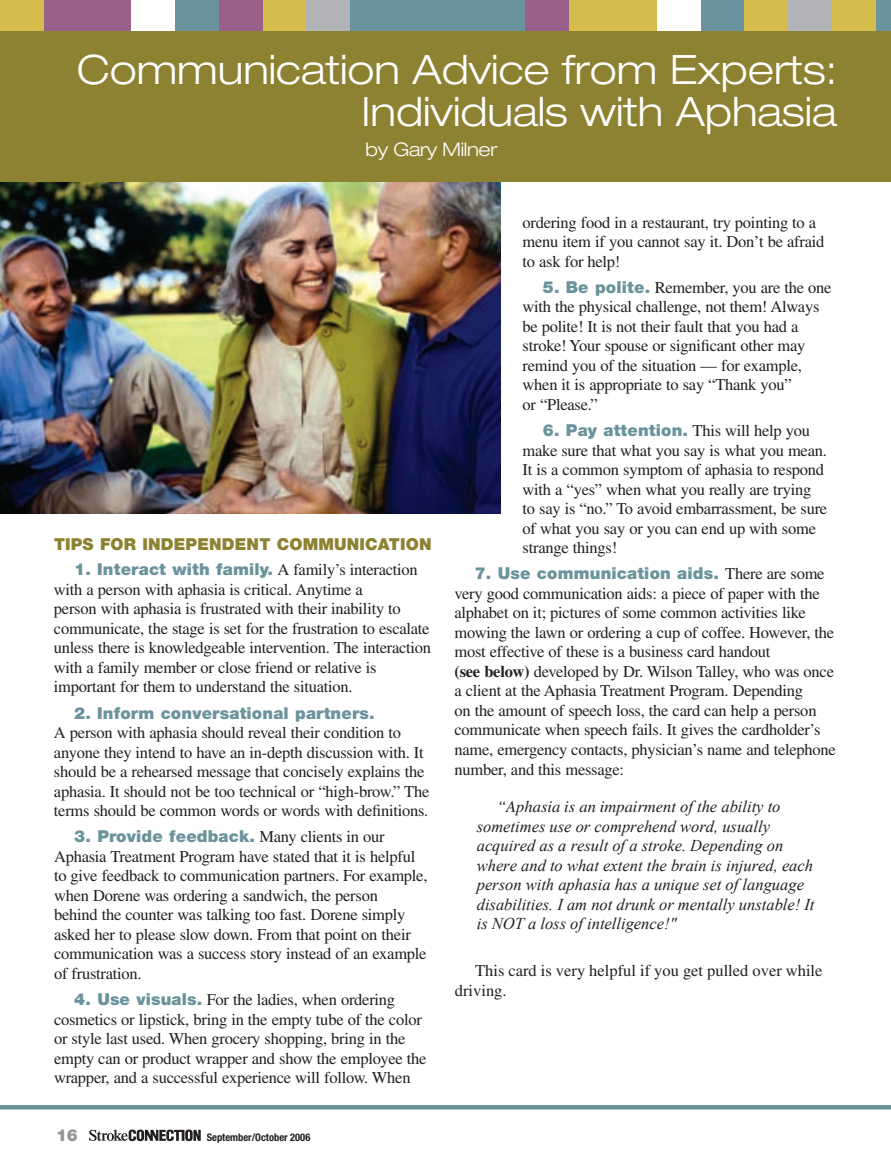
<style>
.page{position:relative;width:891px;height:1161px;background:#fff}
.page>*{position:absolute;margin:0;border:0;box-sizing:border-box;transform-origin:0 0}
.t1{font:300 expanded 40.5px/42px "Helvetica Neue LT Std";color:#fff;text-align:right}
.t2{font:300 expanded 18.75px "Helvetica Neue LT Std";letter-spacing:-.015em;color:#fff}
.t3{font:16.5px/19.5px "Times";letter-spacing:-.015em;color:#231f20}
.t4{font:italic 16.5px/19.5px "Times New Roman";color:#231f20}
.t5{font:900 16.5px "Helvetica Neue";letter-spacing:.01em;color:#6a939d}
.t6{font:italic 16.5px "Times";color:#231f20}
.t7{font:900 16.5px "Helvetica Neue";letter-spacing:.01em;color:#8d8231}
.t8{font:900 16.5px "Helvetica Neue";color:#939598}
.t9{font:700 condensed 10.5px "Helvetica Neue";color:#231f20}
.s1{font-family:"Times";font-weight:400;color:#231f20}
.s2{font-family:"Helvetica Neue";font-weight:900;color:#6a939d}
.s3{font-weight:700}
.s4{font-family:"Times New Roman"}
</style>
<div class="page">
<svg style="left:89px;top:1130px;width:112px;height:11px"></svg>
<div style="left:0;top:1105px;width:891px;height:5px;background:#6a939d"></div>
<img style="left:0;top:182px;width:501px;height:332px">
<div style="left:0;top:0;width:891px;height:182px;background:#8d8231"></div>
<div style="left:0;top:0;width:44px;height:31px;background:#d6bb4d"></div>
<div style="left:44px;top:0;width:44px;height:31px;background:#99608a"></div>
<div style="left:88px;top:0;width:43px;height:31px;background:#99608a"></div>
<div style="left:131px;top:0;width:44px;height:31px;background:#fff"></div>
<div style="left:175px;top:0;width:44px;height:31px;background:#6a939d"></div>
<div style="left:219px;top:0;width:44px;height:31px;background:#99608a"></div>
<div style="left:263px;top:0;width:44px;height:31px;background:#d6bb4d"></div>
<div style="left:307px;top:0;width:43px;height:31px;background:#b2b3b7"></div>
<div style="left:350px;top:0;width:44px;height:31px;background:#6a939d"></div>
<div style="left:394px;top:0;width:44px;height:31px;background:#6a939d"></div>
<div style="left:438px;top:0;width:44px;height:31px;background:#6a939d"></div>
<div style="left:482px;top:0;width:44px;height:31px;background:#6a939d"></div>
<div style="left:526px;top:0;width:43px;height:31px;background:#99608a"></div>
<div style="left:569px;top:0;width:44px;height:31px;background:#d6bb4d"></div>
<div style="left:613px;top:0;width:44px;height:31px;background:#d6bb4d"></div>
<div style="left:657px;top:0;width:44px;height:31px;background:#fff"></div>
<div style="left:701px;top:0;width:43px;height:31px;background:#6a939d"></div>
<div style="left:744px;top:0;width:44px;height:31px;background:#d6bb4d"></div>
<div style="left:788px;top:0;width:44px;height:31px;background:#b2b3b7"></div>
<div style="left:832px;top:0;width:44px;height:31px;background:#d6bb4d"></div>
<div style="left:876px;top:0;width:15px;height:31px;background:#6a939d"></div>
<h1 class="t1" style="left:77px;top:49px;width:762px">Communication Advice from Experts:<br>Individuals with Aphasia</h1>
<p class="t2" style="left:366px;top:138px;width:133px">by Gary Milner</p>
<p class="t7" style="left:54px;top:535px;width:379px">TIPS FOR INDEPENDENT COMMUNICATION</p>
<p class="t5" style="left:74px;top:560px;width:345px">1. Interact with family. <span class="s1">A family’s interaction</span></p>
<p class="t3" style="left:54px;top:579px;width:379px">with a person with aphasia is critical. Anytime a<br>person with aphasia is frustrated with their inability to communicate, the stage is set for the frustration to escalate unless there is knowledgeable intervention. The interaction with a family member or close friend or relative is important for them to understand the situation.</p>
<p class="t5" style="left:74px;top:703px;width:302px">2. Inform conversational partners.</p>
<p class="t3" style="left:54px;top:723px;width:377px">A person with aphasia should reveal their condition to anyone they intend to have an in-depth discussion with. It should be a rehearsed message that concisely explains the aphasia. It should not be too technical or “high-brow.” The terms should be common words or words with definitions.</p>
<p class="t5" style="left:74px;top:827px;width:312px">3. Provide feedback. <span class="s1">Many clients in our</span></p>
<p class="t3" style="left:54px;top:846px;width:375px">Aphasia Treatment Program have stated that it is helpful to give feedback to communication partners. For example, when Dorene was ordering a sandwich, the person<br>behind the counter was talking too fast. Dorene simply asked her to please slow down. From that point on their communication was a success story instead of an example of frustration.</p>
<p class="t3" style="left:54px;top:990px;width:374px;text-indent:20px"><span class="s2">4. Use visuals.</span> For the ladies, when ordering cosmetics or lipstick, bring in the empty tube of the color or style last used. When grocery shopping, bring in the empty can or product wrapper and show the employee the wrapper, and a successful experience will follow. When</p>
<p class="t8" style="left:56px;top:1125px;width:22px">16</p>
<p class="t9" style="left:207px;top:1131px;width:105px">September/October 2006</p>
<p class="t3" style="left:523px;top:212px;width:303px">ordering food in a restaurant, try pointing to a menu item if you cannot say it. Don’t be afraid to ask for help!</p>
<p class="t3" style="left:523px;top:278px;width:311px;text-indent:20px"><span class="s2">5. Be polite.</span> Remember, you are the one with the physical challenge, not them! Always be polite! It is not their fault that you had a stroke! Your spouse or significant other may remind you of the situation — for example, when it is appropriate to say “Thank you”<br>or “Please.”</p>
<p class="t5" style="left:543px;top:420px;width:269px">6. Pay attention. <span class="s1">This will help you</span></p>
<p class="t3" style="left:523px;top:440px;width:306px">make sure that what you say is what you mean.<br>It is a common symptom of aphasia to respond with a “yes” when what you really are trying to say is “no.” To avoid embarrassment, be sure of what you say or you can end up with some strange things!</p>
<p class="t5" style="left:475px;top:564px;width:351px">7. Use communication aids. <span class="s1">There are some</span></p>
<p class="t3" style="left:454px;top:584px;width:383px">very good communication aids: a piece of paper with the alphabet on it; pictures of some common activities like mowing the lawn or ordering a cup of coffee. However, the most effective of these is a business card handout<br><span class="s3">(see below)</span> developed by Dr. Wilson Talley, who was once a client at the Aphasia Treatment Program. Depending<br>on the amount of speech loss, the card can help a person communicate when speech fails. It gives the cardholder’s name, emergency contacts, physician’s name and telephone number, and this message:</p>
<p class="t6" style="left:497px;top:798px;width:285px">“Aphasia is an impairment <span class="s4">of the ability to</span></p>
<p class="t4" style="left:477px;top:816px;width:339px">sometimes use or comprehend word, usually acquired as a result of a stroke. Depending on where and to what extent the brain is injured, each person with aphasia has a unique set of language disabilities. I am not drunk or mentally unstable! It is NOT a loss of intelligence!"</p>
<p class="t3" style="left:455px;top:961px;width:369px;text-indent:20px">This card is very helpful if you get pulled over while driving.</p>
</div>
